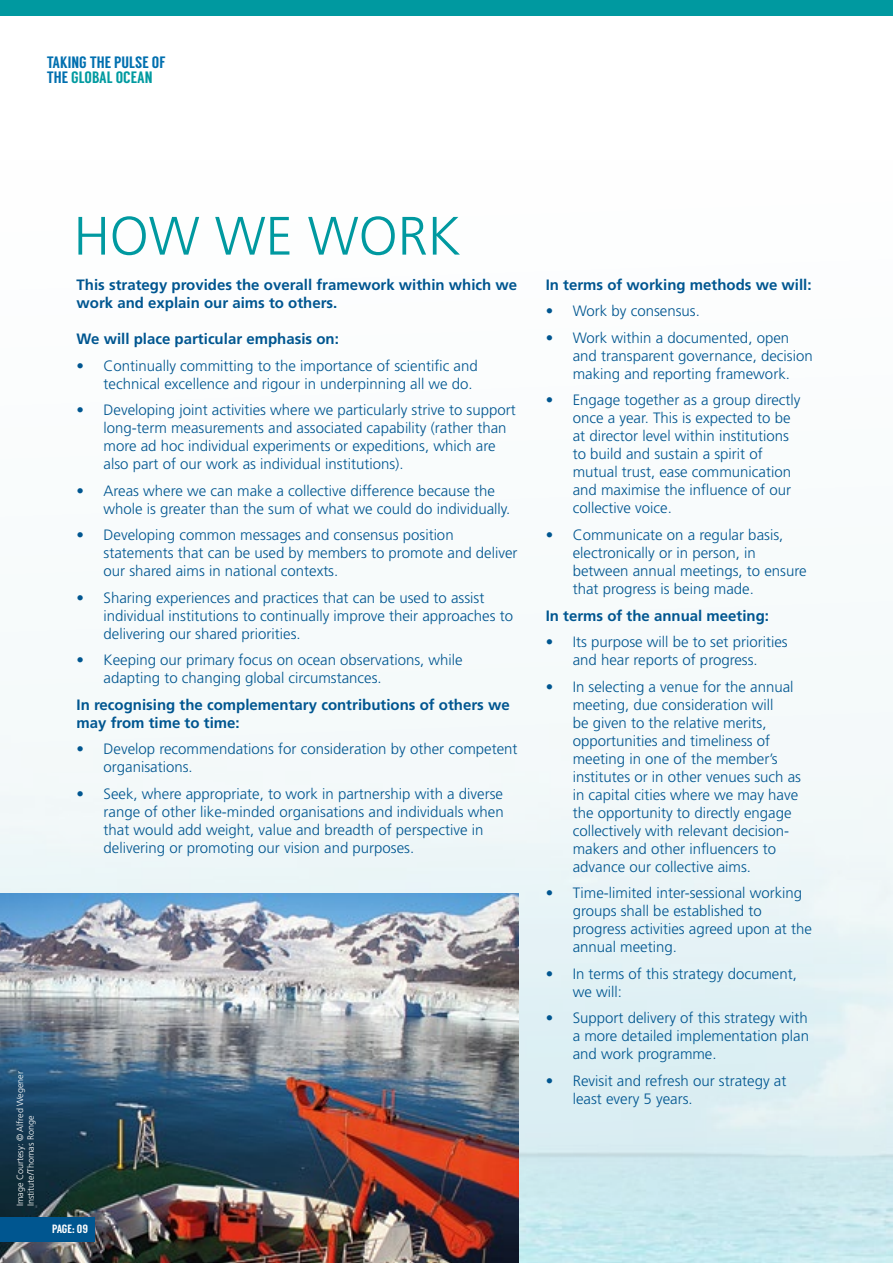
<style>
.page{position:relative;width:893px;height:1263px;background:#fff}
.page>*{position:absolute;margin:0;border:0;box-sizing:border-box;transform-origin:0 0}
.t1{font:300 54px "Frutiger";color:#0099a0}
.t2{font:16.5px/15.3px "Langdon";color:#006faf}
.t3{font:300 15px/18px "Frutiger";color:#005690}
.t4{font:700 15px/18px "Frutiger";color:#005690}
.t5{font:12px "Langdon";letter-spacing:-.01em;color:#fff}
.t6{font:300 9px/10.8px "Frutiger";color:#fff}
.s1{color:#009aa0}
</style>
<div class="page">
<img style="left:0;top:893px;width:519px;height:370px">
<div style="left:0;top:1217px;width:94px;height:25px;background:#005690"></div>
<div style="left:0;top:0;width:893px;height:16px;background:#0099a0"></div>
<p class="t2" style="left:47px;top:54px;width:120px">TAKING THE PULSE OF<br>THE <span class="s1">GLOBAL OCEAN</span></p>
<p class="t1" style="left:74px;top:205px;width:388px">HOW WE WORK</p>
<p class="t4" style="left:77px;top:276px;width:442px">This strategy provides the overall framework within which we work and explain our aims to others.</p>
<p class="t4" style="left:77px;top:330px;width:264px">We will place particular emphasis on:</p>
<p class="t3" style="left:104px;top:356px;width:376px;text-indent:-27px">• Continually committing to the importance of scientific and technical excellence and rigour in underpinning all we do.</p>
<p class="t3" style="left:104px;top:401px;width:414px;text-indent:-27px">• Developing joint activities where we particularly strive to support long-term measurements and associated capability (rather than more ad hoc individual experiments or expeditions, which are also part of our work as individual institutions).</p>
<p class="t3" style="left:104px;top:481px;width:408px;text-indent:-27px">• Areas where we can make a collective difference because the whole is greater than the sum of what we could do individually.</p>
<p class="t3" style="left:104px;top:526px;width:415px;text-indent:-27px">• Developing common messages and consensus position statements that can be used by members to promote and deliver our shared aims in national contexts.</p>
<p class="t3" style="left:104px;top:588px;width:411px;text-indent:-27px">• Sharing experiences and practices that can be used to assist individual institutions to continually improve their approaches to delivering our shared priorities.</p>
<p class="t3" style="left:104px;top:651px;width:361px;text-indent:-27px">• Keeping our primary focus on ocean observations, while adapting to changing global circumstances.</p>
<p class="t4" style="left:77px;top:695px;width:435px">In recognising the complementary contributions of others we may from time to time:</p>
<p class="t3" style="left:104px;top:740px;width:415px;text-indent:-27px">• Develop recommendations for consideration by other competent organisations.</p>
<p class="t3" style="left:104px;top:784px;width:402px;text-indent:-27px">• Seek, where appropriate, to work in partnership with a diverse range of other like-minded organisations and individuals when that would add weight, value and breadth of perspective in delivering or promoting our vision and purposes.</p>
<p class="t6" style="left:14px;top:1206px;width:137px;rotate:-90deg">Image Courtesy: © Alfred Wegener<br>Institute/Thomas Ronge</p>
<p class="t5" style="left:52px;top:1222px;width:38px">PAGE: 09</p>
<p class="t4" style="left:546px;top:276px;width:267px">In terms of working methods we will:</p>
<p class="t3" style="left:546px;top:302px;width:156px">• Work by consensus.</p>
<p class="t3" style="left:573px;top:329px;width:242px;text-indent:-27px">• Work within a documented, open and transparent governance, decision making and reporting framework.</p>
<p class="t3" style="left:573px;top:391px;width:229px;text-indent:-27px">• Engage together as a group directly once a year. This is expected to be at director level within institutions to build and sustain a spirit of mutual trust, ease communication and maximise the influence of our collective voice.</p>
<p class="t3" style="left:573px;top:526px;width:235px;text-indent:-27px">• Communicate on a regular basis, electronically or in person, in between annual meetings, to ensure that progress is being made.</p>
<p class="t4" style="left:546px;top:606px;width:225px">In terms of the annual meeting:</p>
<p class="t3" style="left:546px;top:633px;width:244px;text-align:center">• Its purpose will be to set priorities and hear reports of progress.</p>
<p class="t3" style="left:573px;top:677px;width:230px;text-indent:-27px">• In selecting a venue for the annual meeting, due consideration will<br>be given to the relative merits, opportunities and timeliness of meeting in one of the member’s institutes or in other venues such as in capital cities where we may have the opportunity to directly engage collectively with relevant decision&shy;makers and other influencers to advance our collective aims.</p>
<p class="t3" style="left:573px;top:884px;width:241px;text-indent:-27px">• Time-limited inter-sessional working groups shall be established to progress activities agreed upon at the annual meeting.</p>
<p class="t3" style="left:573px;top:964px;width:226px;text-indent:-27px">• In terms of this strategy document, we will:</p>
<p class="t3" style="left:573px;top:1009px;width:238px;text-align:justify;text-indent:-27px">• Support delivery of this strategy with a more detailed implementation plan and work programme.</p>
<p class="t3" style="left:573px;top:1071px;width:215px;text-indent:-27px">• Revisit and refresh our strategy at least every 5 years.</p>
</div>
